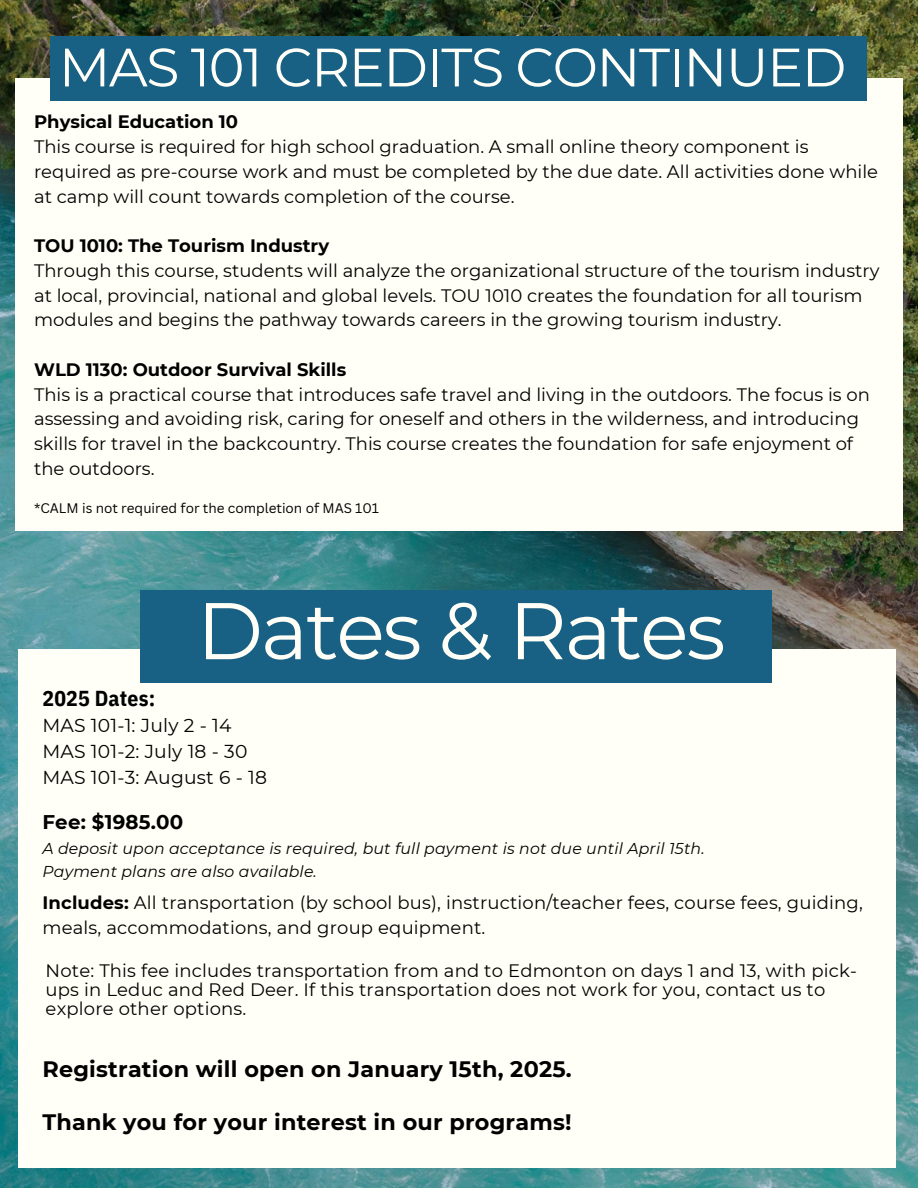
<style>
.page{position:relative;width:918px;height:1188px;background:#fff}
.page>*{position:absolute;margin:0;border:0;box-sizing:border-box;transform-origin:0 0}
.t1{font:80.1px "Montserrat";letter-spacing:-.025em;color:#fffff7}
.t2{font:54px "Montserrat";letter-spacing:-.025em;color:#fffff7}
.t3{font:700 22.35px "Montserrat";letter-spacing:.01em;color:#000}
.t4{font:700 21.6px "IBM Plex Sans Cond";letter-spacing:.01em;color:#000}
.t5{font:700 19.8px "Montserrat";letter-spacing:.01em;color:#000}
.t6{font:18.75px "Montserrat";letter-spacing:.01em;color:#000}
.t7{font:18px/24.8px "Montserrat";color:#000}
.t8{font:italic 15.75px/22.5px "Montserrat";letter-spacing:.01em;color:#000}
.t9{font:13.5px "Canva Sans";color:#000}
.s1{font-weight:700}
</style>
<div class="page">
<img style="left:0;top:0;width:918px;height:1188px">
<div style="left:18px;top:649px;width:877px;height:518px;background:#fffff7"></div>
<div style="left:140px;top:590px;width:632px;height:92px;background:#186084"></div>
<div style="left:15px;top:78px;width:888px;height:453px;background:#fffff7"></div>
<div style="left:51px;top:37px;width:816px;height:64px;background:#186084"></div>
<h5 class="t2" style="left:59px;top:34px;width:789px">MAS 101 CREDITS CONTINUED</h5>
<h5 class="t7" style="left:34px;top:110px;width:846px"><span class="s1">Physical Education 10<br></span>This course is required for high school graduation. A small online theory component is required as pre-course work and must be completed by the due date. All activities done while at camp will count towards completion of the course.</h5>
<h4 class="t7" style="left:34px;top:233px;width:847px"><span class="s1">TOU 1010: The Tourism Industry<br></span>Through this course, students will analyze the organizational structure of the tourism industry at local, provincial, national and global levels. TOU 1010 creates the foundation for all tourism modules and begins the pathway towards careers in the growing tourism industry.</h4>
<h5 class="t7" style="left:34px;top:357px;width:837px"><span class="s1">WLD 1130: Outdoor Survival Skills<br></span>This is a practical course that introduces safe travel and living in the outdoors. The focus is on assessing and avoiding risk, caring for oneself and others in the wilderness, and introducing skills for travel in the backcountry. This course creates the foundation for safe enjoyment of the outdoors.</h5>
<h5 class="t9" style="left:34px;top:499px;width:347px">*CALM is not required for the completion of MAS 101</h5>
<h5 class="t1" style="left:197px;top:582px;width:530px">Dates &amp; Rates</h5>
<p class="t4" style="left:42px;top:684px;width:114px">2025 Dates:</p>
<h2 class="t6" style="left:42px;top:714px;width:190px">MAS 101-1: July 2 - 14</h2>
<h5 class="t6" style="left:42px;top:740px;width:206px">MAS 101-2: July 18 - 30</h5>
<h5 class="t6" style="left:42px;top:766px;width:226px">MAS 101-3: August 6 - 18</h5>
<h5 class="t5" style="left:42px;top:809px;width:142px">Fee: $1985.00</h5>
<h3 class="t8" style="left:42px;top:837px;width:664px">A deposit upon acceptance is required, but full payment is not due until April 15th.<br>Payment plans are also available.</h3>
<p class="t7" style="left:42px;top:890px;width:822px"><span class="s1">Includes:</span> All transportation (by school bus), instruction/teacher fees, course fees, guiding, meals, accommodations, and group equipment.</p>
<h1 class="t7" style="left:46px;top:961px;width:813px;line-height:19.2px">Note: This fee includes transportation from and to Edmonton on days 1 and 13, with pick&shy;ups in Leduc and Red Deer. If this transportation does not work for you, contact us to explore other options.</h1>
<h3 class="t3" style="left:42px;top:1055px;width:531px">Registration will open on January 15th, 2025.</h3>
<h3 class="t3" style="left:42px;top:1108px;width:531px">Thank you for your interest in our programs!</h3>
</div>
